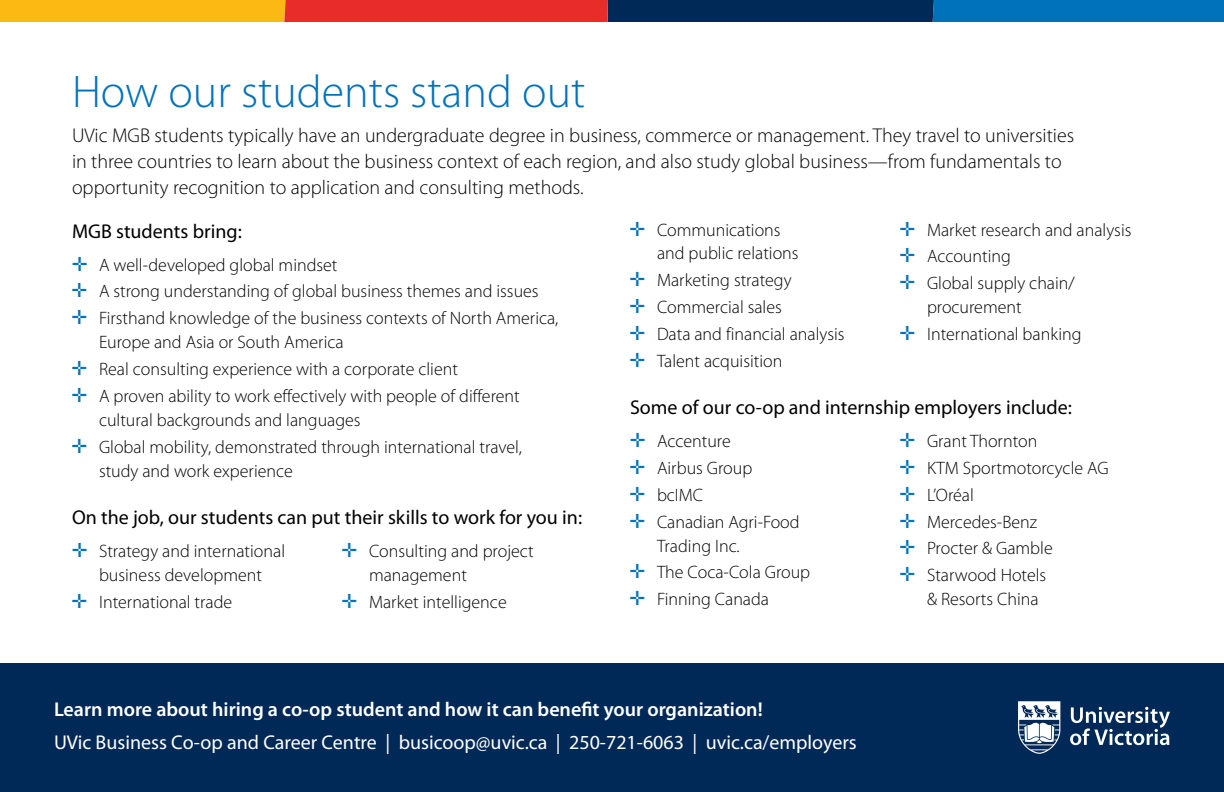
<style>
.page{position:relative;width:1224px;height:792px;background:#fff}
.page>*{position:absolute;margin:0;border:0;box-sizing:border-box;transform-origin:0 0}
.t1{font:300 46px "Myriad Pro";color:#0072bc}
.t2{font:300 20px/26px "Myriad Pro";color:#000}
.t3{font:20px "Myriad Pro";color:#000}
.t4{font:20px "Myriad Pro";color:#fff}
.t5{font:600 20px "Myriad Pro";color:#fff}
.t6{font:300 18px/26.8px "Myriad Pro";color:#000}
.s1{color:#0072bc}
</style>
<div class="page">
<div style="left:0;top:664px;width:1224px;height:128px;background:#002957"></div>
<svg style="left:1018px;top:701px;width:42px;height:53px"></svg>
<svg style="left:1070px;top:707px;width:100px;height:38px"></svg>
<svg style="left:0;top:0;width:1224px;height:22px;background:#785c52"></svg>
<h1 class="t1" style="left:72px;top:63px;width:515px">How our students stand out</h1>
<p class="t2" style="left:72px;top:122px;width:1004px">UVic MGB students typically have an undergraduate degree in business, commerce or management. They travel to universities in three countries to learn about the business context of each region, and also study global business—from fundamentals to opportunity recognition to application and consulting methods.</p>
<p class="t3" style="left:72px;top:218px;width:171px">MGB students bring:</p>
<p class="t6" style="left:72px;top:251px;width:488px"><span class="s1">✛</span> A well-developed global mindset<br><span class="s1">✛</span> A strong understanding of global business themes and issues<br><span class="s1">✛</span> Firsthand knowledge of the business contexts of North America,</p>
<p class="t6" style="left:72px;top:329px;width:449px;text-indent:27px">Europe and Asia or South America<br><span class="s1">✛</span> Real consulting experience with a corporate client<br><span class="s1">✛</span> A proven ability to work effectively with people of different</p>
<p class="t6" style="left:72px;top:406px;width:451px;text-indent:27px">cultural backgrounds and languages<br><span class="s1">✛</span> Global mobility, demonstrated through international travel,</p>
<p class="t6" style="left:99px;top:457px;width:195px">study and work experience</p>
<p class="t3" style="left:72px;top:505px;width:512px">On the job, our students can put their skills to work for you in:</p>
<p class="t6" style="left:72px;top:539px;width:215px;line-height:24px;text-align:center"><span class="s1">✛</span> Strategy and international business development</p>
<p class="t6" style="left:72px;top:588px;width:162px"><span class="s1">✛</span> International trade</p>
<p class="t6" style="left:657px;top:217px;width:143px;line-height:24px;text-indent:-27px"><span class="s1">✛</span> Communications and public relations</p>
<p class="t6" style="left:630px;top:267px;width:216px"><span class="s1">✛</span> Marketing strategy<br><span class="s1">✛</span> Commercial sales<br><span class="s1">✛</span> Data and financial analysis <span class="s1">✛</span> Talent acquisition</p>
<p class="t6" style="left:900px;top:216px;width:233px"><span class="s1">✛</span> Market research and analysis <span class="s1">✛</span> Accounting<br><span class="s1">✛</span> Global supply chain/</p>
<p class="t6" style="left:900px;top:294px;width:183px;text-indent:27px">procurement<br><span class="s1">✛</span> International banking</p>
<p class="t3" style="left:630px;top:395px;width:443px">Some of our co-op and internship employers include:</p>
<p class="t6" style="left:630px;top:427px;width:171px"><span class="s1">✛</span> Accenture<br><span class="s1">✛</span> Airbus Group<br><span class="s1">✛</span> bcIMC<br><span class="s1">✛</span> Canadian Agri-Food</p>
<p class="t6" style="left:630px;top:532px;width:182px;text-indent:27px">Trading Inc.<br><span class="s1">✛</span> The Coca-Cola Group <span class="s1">✛</span> Finning Canada</p>
<p class="t6" style="left:900px;top:427px;width:210px"><span class="s1">✛</span> Grant Thornton<br><span class="s1">✛</span> KTM Sportmotorcycle AG <span class="s1">✛</span> L’Oréal<br><span class="s1">✛</span> Mercedes-Benz<br><span class="s1">✛</span> Procter &amp; Gamble<br><span class="s1">✛</span> Starwood Hotels</p>
<p class="t6" style="left:927px;top:586px;width:113px">&amp; Resorts China</p>
<p class="t6" style="left:369px;top:539px;width:166px;line-height:24px;text-indent:-27px"><span class="s1">✛</span> Consulting and project management</p>
<p class="t6" style="left:342px;top:588px;width:166px"><span class="s1">✛</span> Market intelligence</p>
<p class="t5" style="left:54px;top:696px;width:710px">Learn more about hiring a co-op student and how it can benefit your organization!</p>
<p class="t4" style="left:54px;top:730px;width:804px">UVic Business Co-op and Career Centre | busicoop@uvic.ca | 250-721-6063 | uvic.ca/employers</p>
</div>
